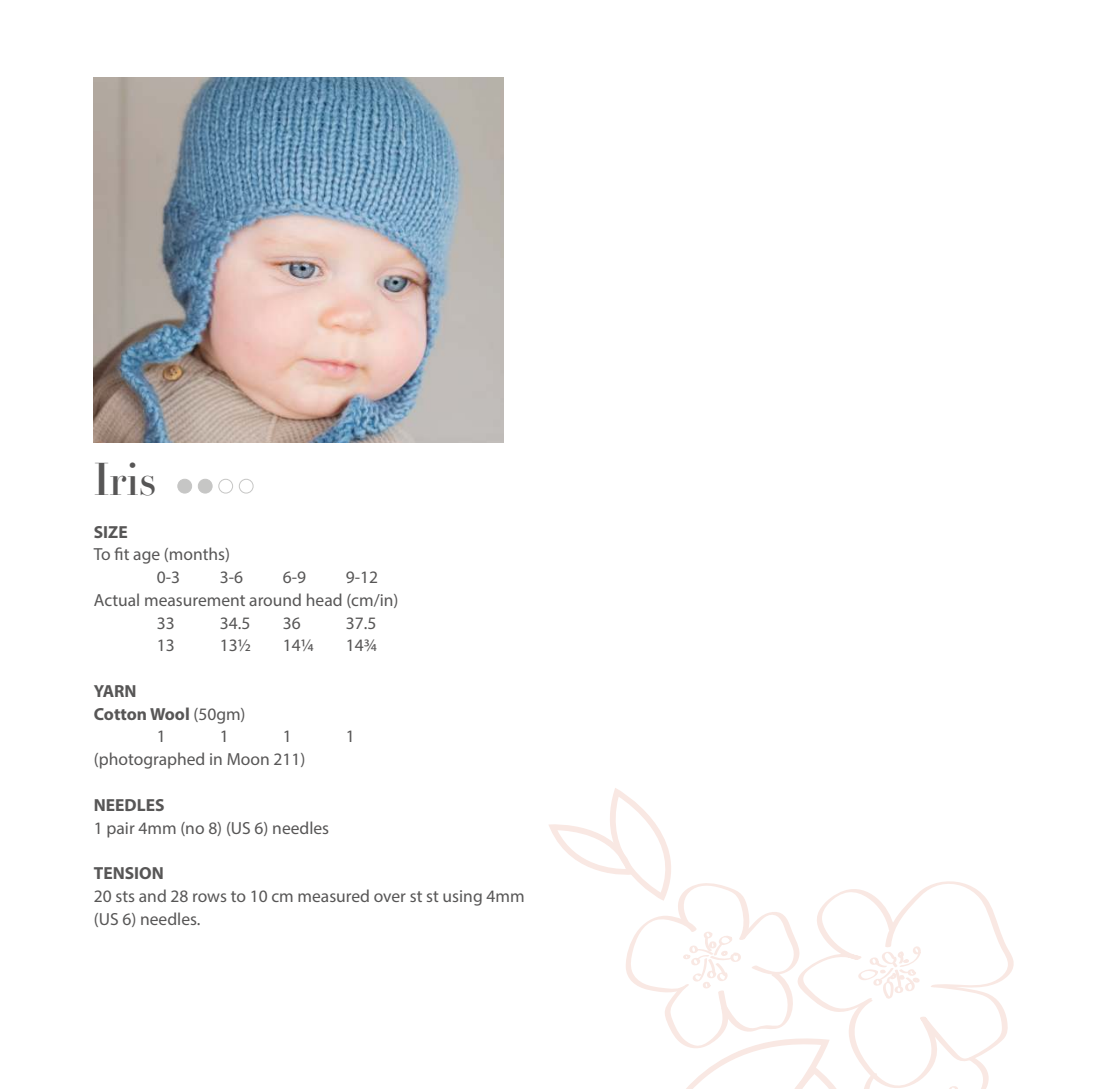
<style>
.page{position:relative;width:1093px;height:1089px;background:#fff}
.page>*{position:absolute;margin:0;border:0;box-sizing:border-box;transform-origin:0 0}
.t1{font:43.75px "Essonnes Headline";color:#575656}
.t2{font:17.5px/22.8px "Myriad Pro";color:#575656}
.t3{font:700 17.5px "Myriad Pro";color:#575656}
.s1{font-weight:400}
</style>
<div class="page">
<svg style="left:549px;top:788px;width:465px;height:300px"></svg>
<div style="left:178px;top:479px;width:14px;height:14px;background:#c6c6c5;border-radius:50%"></div>
<div style="left:177px;top:478px;width:15px;height:15px;border:1px solid #c6c6c5;border-radius:50%"></div>
<div style="left:198px;top:479px;width:14px;height:14px;background:#c6c6c5;border-radius:50%"></div>
<div style="left:198px;top:478px;width:15px;height:15px;border:1px solid #c6c6c5;border-radius:50%"></div>
<div style="left:218px;top:478px;width:15px;height:15px;border:1px solid #c6c6c5;border-radius:50%"></div>
<div style="left:239px;top:478px;width:15px;height:15px;border:1px solid #c6c6c5;border-radius:50%"></div>
<img style="left:94px;top:78px;width:409px;height:365px">
<h1 class="t1" style="left:94px;top:462px;width:63px">Iris</h1>
<p class="t3" style="left:94px;top:525px;width:35px">SIZE</p>
<p class="t2" style="left:157px;top:544px;width:75px;text-indent:-63px">To fit age (months)<br>0-3</p>
<p class="t2" style="left:220px;top:567px;width:25px">3-6</p>
<p class="t2" style="left:283px;top:567px;width:25px">6-9</p>
<p class="t2" style="left:346px;top:567px;width:34px">9-12</p>
<p class="t2" style="left:94px;top:590px;width:306px">Actual measurement around head (cm/in)</p>
<p class="t2" style="left:157px;top:612px;width:19px">33</p>
<p class="t2" style="left:220px;top:612px;width:32px">34.5</p>
<p class="t2" style="left:283px;top:612px;width:19px">36</p>
<p class="t2" style="left:346px;top:612px;width:32px">37.5</p>
<p class="t2" style="left:157px;top:635px;width:19px">13</p>
<p class="t2" style="left:220px;top:635px;width:33px">13½</p>
<p class="t2" style="left:283px;top:635px;width:33px">14¼</p>
<p class="t2" style="left:346px;top:635px;width:33px">14¾</p>
<p class="t3" style="left:94px;top:684px;width:44px">YARN</p>
<p class="t3" style="left:94px;top:707px;width:153px">Cotton Wool <span class="s1">(50gm)</span></p>
<p class="t2" style="left:157px;top:726px;width:10px">1</p>
<p class="t2" style="left:220px;top:726px;width:10px">1</p>
<p class="t2" style="left:283px;top:726px;width:10px">1</p>
<p class="t2" style="left:346px;top:726px;width:10px">1</p>
<p class="t2" style="left:94px;top:749px;width:213px">(photographed in Moon 211)</p>
<p class="t3" style="left:94px;top:798px;width:72px">NEEDLES</p>
<p class="t2" style="left:94px;top:817px;width:237px">1 pair 4mm (no 8) (US 6) needles</p>
<p class="t3" style="left:94px;top:866px;width:72px">TENSION</p>
<p class="t2" style="left:94px;top:885px;width:432px">20 sts and 28 rows to 10 cm measured over st st using 4mm (US 6) needles.</p>
</div>
